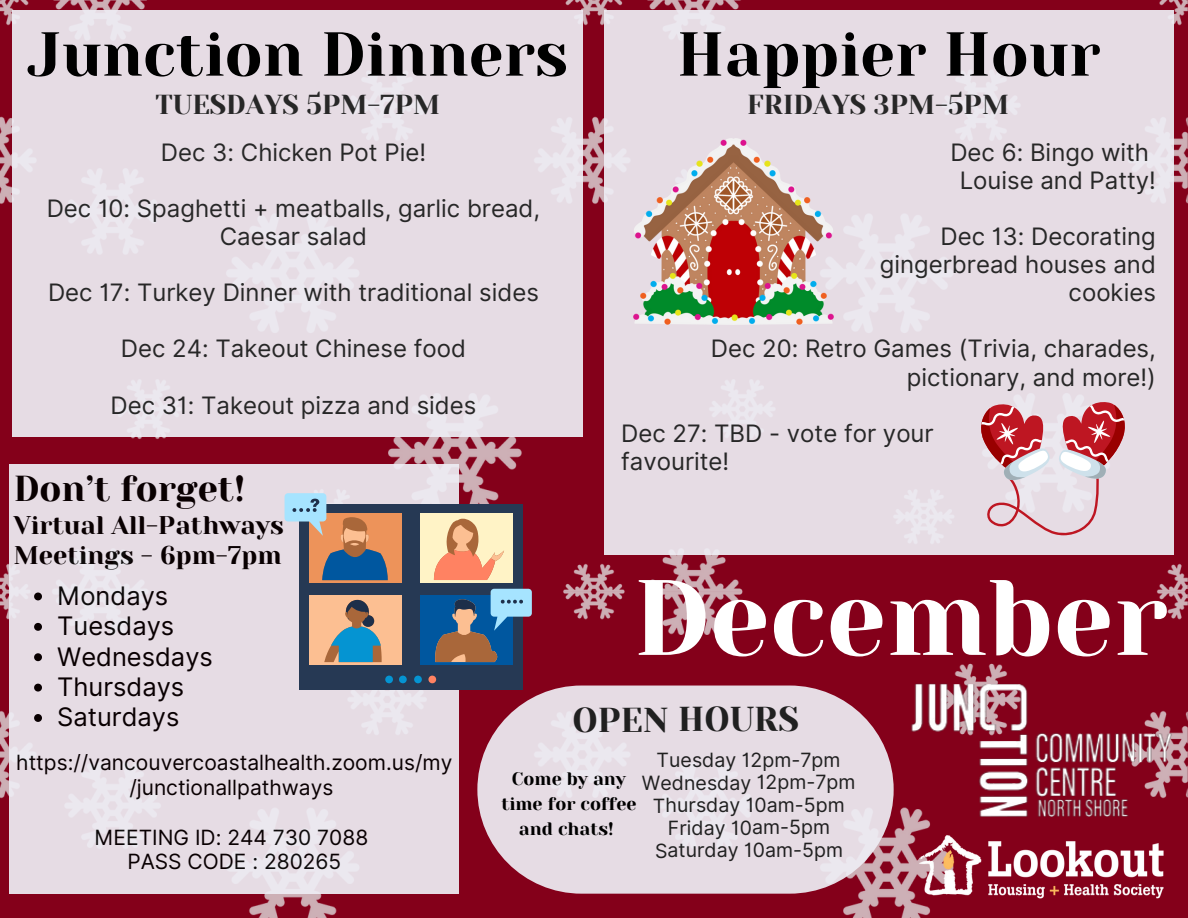
<style>
.page{position:relative;width:1188px;height:918px;background:#fff}
.page>*{position:absolute;margin:0;border:0;box-sizing:border-box;transform-origin:0 0}
.t1{font:106.95px "Yeseva One";color:#fff}
.t2{font:61.95px "Yeseva One";color:#000}
.t3{font:36px "Yeseva One";color:#000}
.t4{font:34.35px "Yeseva One";letter-spacing:-.005em;color:#202020}
.t5{font:27.3px "Yeseva One";color:#272727}
.t6{font:25.5px/30.3px "Inter";color:#000}
.t7{font:25.5px/30.3px "Yeseva One";color:#000}
.t8{font:24px/28.2px "Inter";color:#272727;text-align:center}
.t9{font:21px/24.8px "Inter";color:#000;text-align:center}
.t10{font:19.65px "Inter";letter-spacing:-.005em;color:#202020}
.t11{font:18px/24.8px "Yeseva One";color:#000;text-align:center}
</style>
<div class="page">
<img style="left:0;top:0;width:1188px;height:918px">
<img style="left:912px;top:827px;width:261px;height:78px">
<img style="left:908px;top:679px;width:269px;height:146px">
<div style="left:604px;top:10px;width:569px;height:544px;background:#e6dce4"></div>
<div style="left:13px;top:10px;width:570px;height:427px;background:#e6dce4"></div>
<div style="left:477px;top:686px;width:417px;height:208px;background:#e6dce4;border-radius:104px"></div>
<div style="left:9px;top:464px;width:450px;height:430px;background:#e6dce4"></div>
<svg style="left:34px;top:593px;width:8px;height:7px"></svg>
<svg style="left:34px;top:623px;width:8px;height:8px"></svg>
<svg style="left:34px;top:653px;width:8px;height:8px"></svg>
<svg style="left:34px;top:684px;width:8px;height:8px"></svg>
<svg style="left:34px;top:714px;width:8px;height:8px"></svg>
<div style="left:299px;top:505px;width:224px;height:185px;background:#263954"></div>
<div style="left:420px;top:513px;width:92px;height:70px;background:#fff3c6"></div>
<svg style="left:434px;top:519px;width:70px;height:61px"></svg>
<div style="left:420px;top:595px;width:92px;height:70px;background:#00579f"></div>
<div style="left:309px;top:513px;width:93px;height:70px;background:#ed935a"></div>
<div style="left:309px;top:595px;width:93px;height:70px;background:#fcbf92"></div>
<svg style="left:324px;top:600px;width:58px;height:62px"></svg>
<svg style="left:385px;top:676px;width:8px;height:7px"></svg>
<svg style="left:399px;top:676px;width:8px;height:7px"></svg>
<svg style="left:414px;top:676px;width:8px;height:7px"></svg>
<svg style="left:428px;top:676px;width:8px;height:7px"></svg>
<svg style="left:285px;top:493px;width:103px;height:87px"></svg>
<svg style="left:435px;top:589px;width:97px;height:73px"></svg>
<img style="left:633px;top:138px;width:201px;height:187px">
<svg style="left:981px;top:400px;width:144px;height:135px"></svg>
<p class="t2" style="left:28px;top:19px;width:542px">Junction Dinners</p>
<h5 class="t2" style="left:677px;top:19px;width:425px">Happier Hour</h5>
<p class="t5" style="left:156px;top:89px;width:286px">TUESDAYS 5PM-7PM</p>
<p class="t5" style="left:747px;top:89px;width:263px">FRIDAYS 3PM-5PM</p>
<p class="t8" style="left:161px;top:138px;width:267px">Dec 3: Chicken Pot Pie!</p>
<p class="t8" style="left:47px;top:194px;width:495px">Dec 10: Spaghetti + meatballs, garlic bread,<br>Caesar salad</p>
<p class="t8" style="left:48px;top:278px;width:492px">Dec 17: Turkey Dinner with traditional sides</p>
<p class="t8" style="left:121px;top:335px;width:347px">Dec 24: Takeout Chinese food</p>
<p class="t8" style="left:111px;top:391px;width:367px">Dec 31: Takeout pizza and sides</p>
<h6 class="t8" style="left:950px;top:138px;width:207px">Dec 6: Bingo with<br>Louise and Patty!</h6>
<h6 class="t8" style="left:880px;top:222px;width:278px;text-align:right">Dec 13: Decorating gingerbread houses and cookies</h6>
<h6 class="t8" style="left:711px;top:335px;width:447px;text-align:right">Dec 20: Retro Games (Trivia, charades, pictionary, and more!)</h6>
<h6 class="t8" style="left:621px;top:419px;width:314px;text-align:left">Dec 27: TBD - vote for your favourite!</h6>
<h3 class="t3" style="left:14px;top:468px;width:233px">Don’t forget!</h3>
<p class="t7" style="left:14px;top:510px;width:272px">Virtual All-Pathways<br>Meetings - 6pm-7pm</p>
<p class="t6" style="left:57px;top:580px;width:157px">Mondays<br>Tuesdays<br>Wednesdays<br>Thursdays<br>Saturdays</p>
<p class="t9" style="left:16px;top:750px;width:438px">https://vancouvercoastalhealth.zoom.us/my /junctionallpathways</p>
<p class="t9" style="left:95px;top:825px;width:275px">MEETING ID: 244 730 7088<br>PASS CODE : 280265</p>
<p class="t1" style="left:633px;top:557px;width:535px">December</p>
<h6 class="t4" style="left:572px;top:700px;width:228px">OPEN HOURS</h6>
<h2 class="t11" style="left:501px;top:767px;width:137px">Come by any time for coffee and chats!</h2>
<h4 class="t10" style="left:657px;top:748px;width:186px">Tuesday 12pm-7pm</h4>
<h6 class="t10" style="left:642px;top:771px;width:215px">Wednesday 12pm-7pm</h6>
<h6 class="t10" style="left:653px;top:793px;width:194px">Thursday 10am-5pm</h6>
<h6 class="t10" style="left:668px;top:816px;width:164px">Friday 10am-5pm</h6>
<h6 class="t10" style="left:655px;top:838px;width:190px">Saturday 10am-5pm</h6>
</div>
